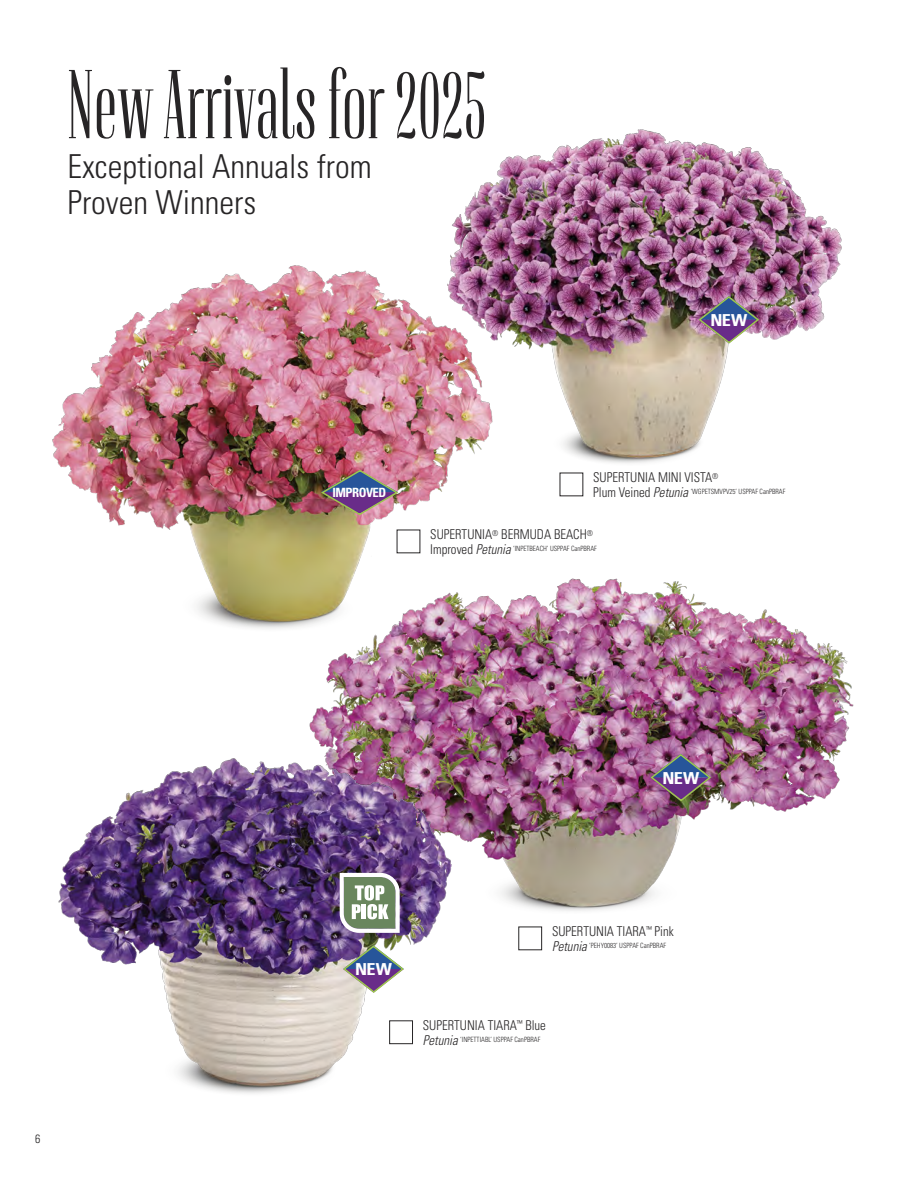
<style>
.page{position:relative;width:918px;height:1188px;background:#fff}
.page>*{position:absolute;margin:0;border:0;box-sizing:border-box;transform-origin:0 0}
.t1{font:97.5px "Flenja";color:#272526}
.t2{font:300 condensed 33px "Univers";color:#272526}
.t3{font:700 condensed 16.5px "Univers";letter-spacing:-.015em;color:#fff;scale:1.1 1}
.t4{font:300 condensed 13.5px "Univers";color:#272526;scale:.95 1}
.t5{font:700 condensed 12.75px "Univers";letter-spacing:-.04em;color:#fff}
.t6{font:300 condensed 12px "Univers";color:#272526}
.t7{font:300 condensed 7.2px "Univers";color:#272526;scale:.95 1}
.s1{font-size:13.5px}
.s2{font-style:italic;font-size:13.5px}
</style>
<div class="page">
<img style="left:309px;top:578px;width:545px;height:333px">
<img style="left:58px;top:756px;width:398px;height:338px">
<svg style="left:340px;top:873px;width:60px;height:60px"></svg>
<svg style="left:343px;top:945px;width:61px;height:48px"></svg>
<img style="left:650px;top:754px;width:61px;height:47px">
<img style="left:52px;top:265px;width:446px;height:369px">
<img style="left:321px;top:470px;width:77px;height:45px">
<img style="left:444px;top:129px;width:398px;height:338px">
<img style="left:698px;top:296px;width:61px;height:48px">
<p class="t1" style="left:68px;top:48px;width:421px">New Arrivals for 2025</p>
<p class="t2" style="left:68px;top:154px;width:306px">Exceptional Annuals from</p>
<p class="t2" style="left:68px;top:190px;width:190px">Proven Winners</p>
<p class="t3" style="left:711px;top:314px;width:35px">NEW</p>
<p class="t5" style="left:332px;top:488px;width:55px">IMPROVED</p>
<p class="t4" style="left:593px;top:473px;width:133px">SUPERTUNIA MINI VISTA<sup>®</sup></p>
<p class="t7" style="left:593px;top:489px;width:204px"><span class="s1">Plum Veined</span> <span class="s2">Petunia</span>‘WGPETSMVPV25’ USPPAF CanPBRAF</p>
<p class="t4" style="left:430px;top:530px;width:173px">SUPERTUNIA<sup>®</sup> BERMUDA BEACH<sup>®</sup></p>
<p class="t7" style="left:430px;top:546px;width:177px"><span class="s1">Improved</span> <span class="s2">Petunia</span>‘INPETBEACH’ USPPAF CanPBRAF</p>
<p class="t6" style="left:35px;top:1134px;width:7px">6</p>
<p class="t3" style="left:663px;top:772px;width:35px">NEW</p>
<p class="t3" style="left:355px;top:963px;width:35px">NEW</p>
<p class="t4" style="left:552px;top:927px;width:130px">SUPERTUNIA TIARA<sup>™</sup> Pink</p>
<p class="t7" style="left:552px;top:943px;width:122px"><span class="s2">Petunia</span>‘PEHY0083’ USPPAF CanPBRAF</p>
<p class="t4" style="left:423px;top:1020px;width:131px">SUPERTUNIA TIARA<sup>™</sup> Blue</p>
<p class="t7" style="left:423px;top:1037px;width:125px"><span class="s2">Petunia</span>‘INPETTIABL’ USPPAF CanPBRAF</p>
</div>
